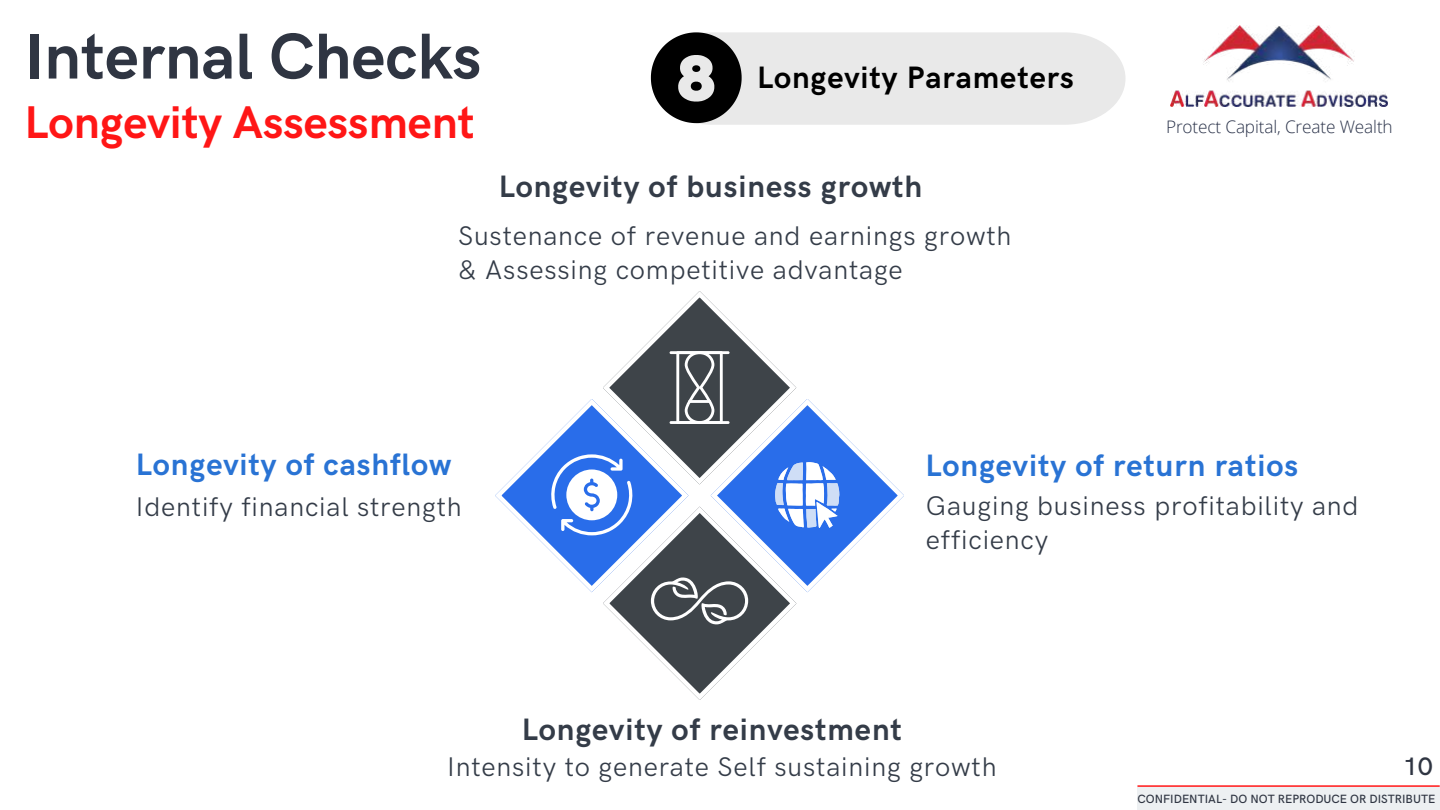
<style>
.page{position:relative;width:1440px;height:810px;background:#fff}
.page>*{position:absolute;margin:0;border:0;box-sizing:border-box;transform-origin:0 0}
.t1{font:700 65px "HK Grotesk";color:#2f3542}
.t2{font:700 46px "HK Grotesk";color:#ff1616}
.t3{font:700 31.1px "HK Grotesk";letter-spacing:.03em;color:#343c48}
.t4{font:700 31.1px "HK Grotesk";letter-spacing:.03em;color:#2973d4}
.t5{font:700 31.1px "HK Grotesk";letter-spacing:.03em;color:#000}
.t6{font:27.1px/34.5px "HK Grotesk Pro";letter-spacing:.03em;color:#343c48}
.t7{font:500 25.3px "HK Grotesk";color:#2f3542}
.t8{font:300 17.2px "Open Sans";letter-spacing:-.01em;color:#2b334a}
.t9{font:500 12px "HK Grotesk";color:#2f3542}
</style>
<div class="page">
<img style="left:1171px;top:26px;width:217px;height:80px">
<svg style="left:495px;top:291px;width:409px;height:409px"></svg>
<div style="left:1137px;top:787px;width:303px;height:22px;background:#edf0f2"></div>
<hr style="left:1137px;top:785px;width:303px;height:2px;background:#ff1616">
<svg style="left:651px;top:32px;width:475px;height:93px;background:#cecece"></svg>
<h1 class="t1" style="left:25px;top:20px;width:458px">Internal Checks</h1>
<h2 class="t2" style="left:25px;top:97px;width:452px">Longevity Assessment</h2>
<p class="t5" style="left:757px;top:60px;width:318px">Longevity Parameters</p>
<p class="t3" style="left:499px;top:169px;width:425px">Longevity of business growth</p>
<p class="t6" style="left:458px;top:219px;width:555px">Sustenance of revenue and earnings growth &amp; Assessing competitive advantage</p>
<p class="t8" style="left:1166px;top:114px;width:228px">Protect Capital, Create Wealth</p>
<p class="t4" style="left:136px;top:447px;width:317px">Longevity of cashflow</p>
<p class="t6" style="left:136px;top:491px;width:327px">Identify financial strength</p>
<p class="t4" style="left:925px;top:448px;width:374px">Longevity of return ratios</p>
<p class="t6" style="left:926px;top:489px;width:434px">Gauging business profitability and efficiency</p>
<p class="t3" style="left:522px;top:712px;width:382px">Longevity of reinvestment</p>
<p class="t6" style="left:447px;top:751px;width:551px">Intensity to generate Self sustaining growth</p>
<p class="t7" style="left:1404px;top:752px;width:30px">10</p>
<p class="t9" style="left:1137px;top:793px;width:299px">CONFIDENTIAL- DO NOT REPRODUCE OR DISTRIBUTE</p>
</div>
